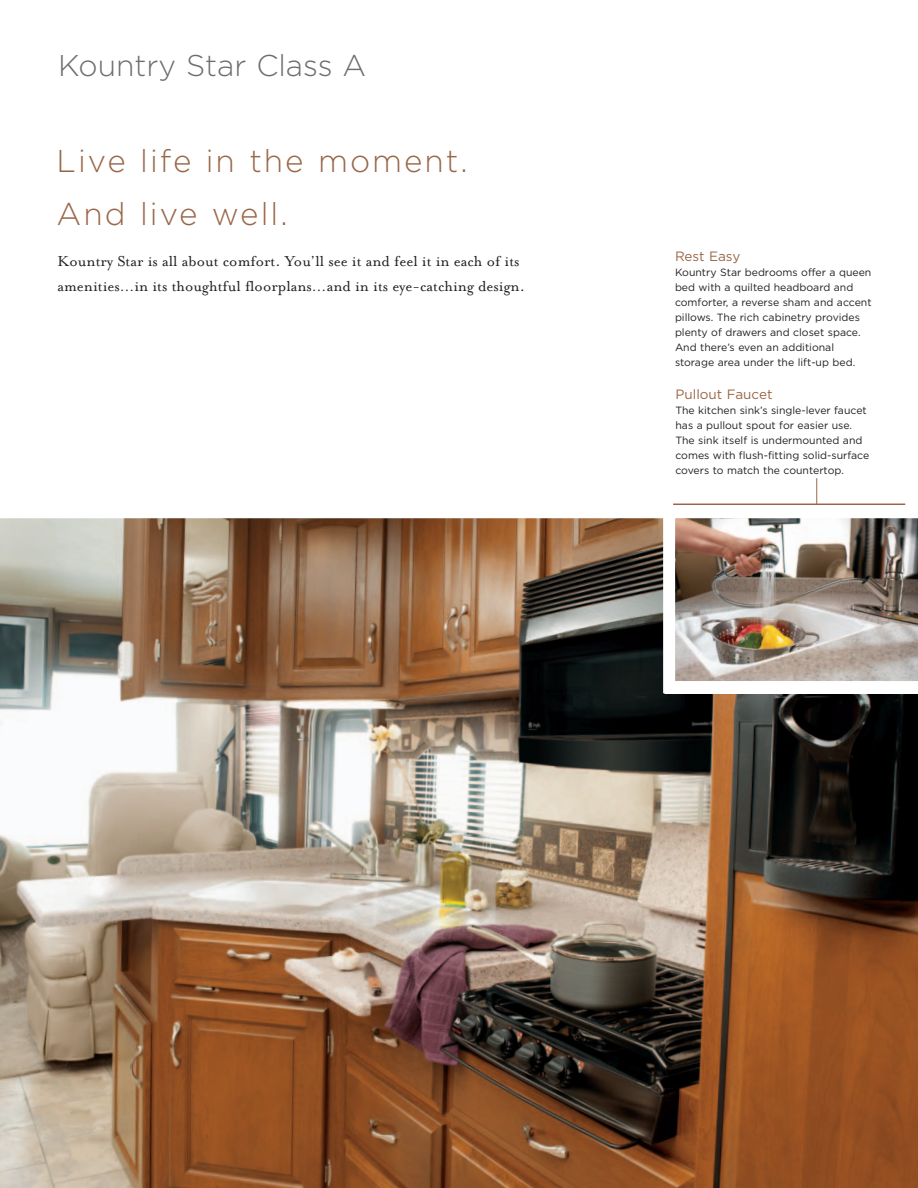
<style>
.page{position:relative;width:918px;height:1188px;background:#fff}
.page>*{position:absolute;margin:0;border:0;box-sizing:border-box;transform-origin:0 0}
.t1{font:300 31.5px/52.5px "Gotham";letter-spacing:.065em;color:#996748}
.t2{font:300 30px "Gotham";color:#6c6d70}
.t3{font:16.5px/25.5px "Mrs Eaves Roman";color:#231f20}
.t4{font:13.5px "Gotham";color:#996748}
.t5{font:10.5px/15px "Gotham";color:#231f20}
</style>
<div class="page">
<img style="left:0;top:478px;width:918px;height:710px">
<h2 class="t2" style="left:58px;top:54px;width:310px">Kountry Star Class A</h2>
<h1 class="t1" style="left:57px;top:137px;width:413px">Live life in the moment.<br>And live well.</h1>
<h3 class="t3" style="left:57px;top:247px;width:469px">Kountry Star is all about comfort. You’ll see it and feel it in each of its amenities…in its thoughtful floorplans…and in its eye-catching design.</h3>
<p class="t4" style="left:675px;top:251px;width:67px">Rest Easy</p>
<p class="t5" style="left:675px;top:266px;width:198px">Kountry Star bedrooms offer a queen bed with a quilted headboard and comforter, a reverse sham and accent pillows. The rich cabinetry provides plenty of drawers and closet space.<br>And there’s even an additional storage area under the lift-up bed.</p>
<p class="t4" style="left:675px;top:390px;width:99px">Pullout Faucet</p>
<p class="t5" style="left:675px;top:404px;width:195px">The kitchen sink’s single-lever faucet has a pullout spout for easier use.<br>The sink itself is undermounted and comes with flush-fitting solid-surface covers to match the countertop.</p>
</div>
